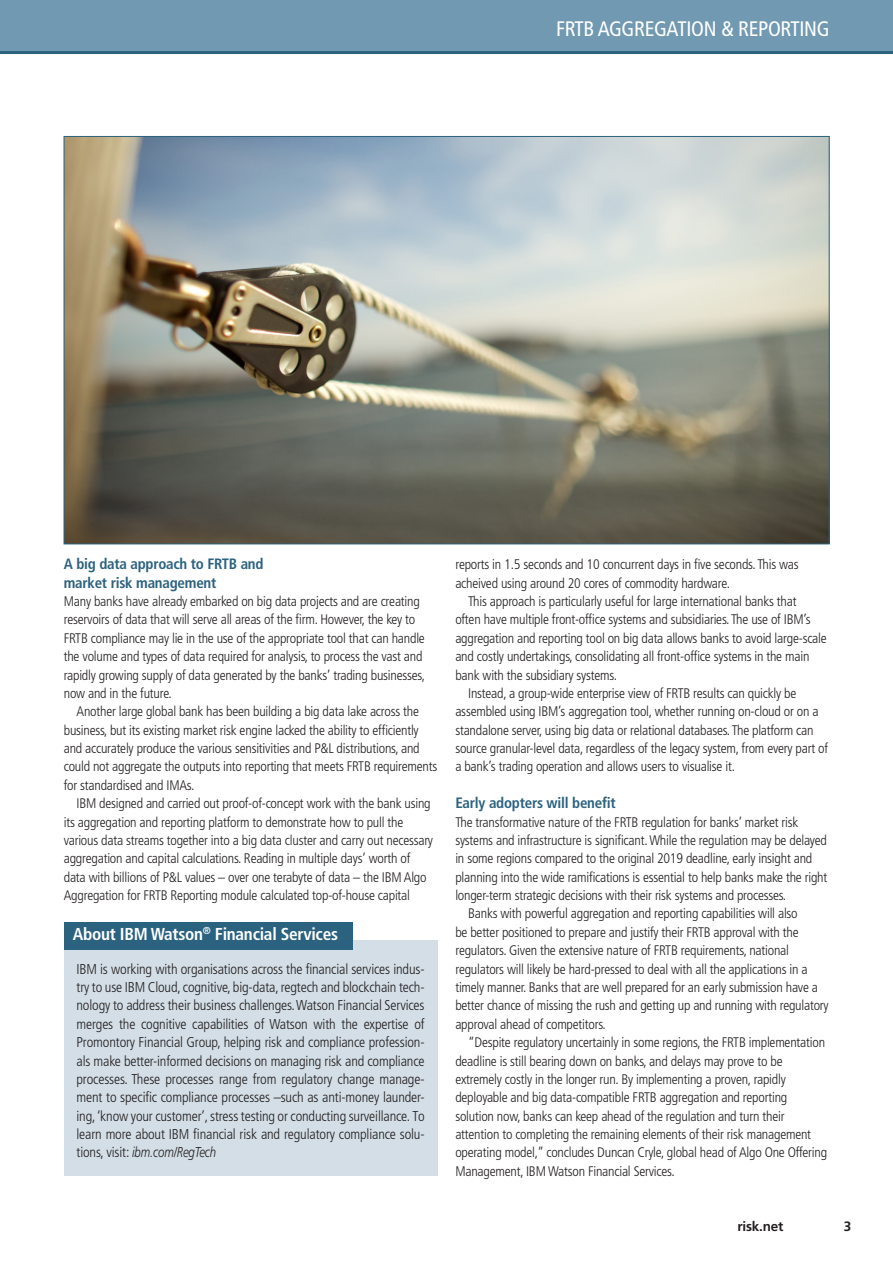
<style>
.page{position:relative;width:893px;height:1263px;background:#fff}
.page>*{position:absolute;margin:0;border:0;box-sizing:border-box;transform-origin:0 0}
.t1{font:condensed 21px "Frutiger LT Std";letter-spacing:-.015em;color:#fff}
.Key_take_Away_Head_w{font:700 condensed 17.25px "Frutiger LT Std";letter-spacing:-.015em;color:#fff}
.Subhead_Frutiger_67{font:700 condensed 15px/18.3px "Frutiger LT Std";letter-spacing:-.015em;color:#2b627f}
.Bodytext__indented{font:300 condensed 14.25px/18.3px "Frutiger LT Std";letter-spacing:-.01em;color:#231f20;text-align:justify}
.Bodytext__indented-2{font:300 condensed 13.8px/18.3px "Frutiger LT Std";letter-spacing:-.015em;color:#231f20}
.Bodytext__no_indent{font:300 condensed 13.8px/18.3px "Frutiger LT Std";letter-spacing:-.015em;color:#231f20}
.Bottom_Page_numbers{font:700 13.5px "Frutiger LT Std";letter-spacing:-.015em;color:#231f20}
.s1{font-style:italic;font-stretch:normal}
</style>
<div class="page">
<div style="left:0;top:0;width:893px;height:54px;background:#7199b1"></div>
<hr style="left:0;top:51px;width:893px;height:3px;background:#2b627f">
<img style="left:66px;top:138px;width:761px;height:404px">
<div style="left:64px;top:940px;width:373px;height:236px;background:#d3dee6"></div>
<div style="left:64px;top:922px;width:289px;height:28px;background:#2b627f"></div>
<h1 class="t1" style="left:556px;top:17px;width:275px">FRTB AGGREGATION &amp; REPORTING</h1>
<p class="Subhead_Frutiger_67" style="left:64px;top:555px;width:201px">A big data approach to FRTB and market risk management</p>
<p class="Bodytext__no_indent" style="left:64px;top:592px;width:363px">Many banks have already embarked on big data projects and are creating reservoirs of data that will serve all areas of the firm. However, the key to FRTB compliance may lie in the use of the appropriate tool that can handle the volume and types of data required for analysis, to process the vast and rapidly growing supply of data generated by the banks’ trading businesses, now and in the future.</p>
<p class="Bodytext__indented-2" style="left:64px;top:703px;width:375px;text-indent:13px">Another large global bank has been building a big data lake across the business, but its existing market risk engine lacked the ability to efficiently and accurately produce the various sensitivities and P&amp;L distributions, and could not aggregate the outputs into reporting that meets FRTB requirements for standardised and IMAs.</p>
<p class="Bodytext__indented-2" style="left:64px;top:794px;width:371px;text-indent:13px">IBM designed and carried out proof-of-concept work with the bank using its aggregation and reporting platform to demonstrate how to pull the various data streams together into a big data cluster and carry out necessary aggregation and capital calculations. Reading in multiple days’ worth of data with billions of P&amp;L values – over one terabyte of data – the IBM Algo Aggregation for FRTB Reporting module calculated top-of-house capital</p>
<p class="Key_take_Away_Head_w" style="left:73px;top:924px;width:267px">About IBM Watson<sup>®</sup> Financial Services</p>
<p class="Bodytext__indented" style="left:77px;top:960px;width:350px">IBM is working with organisations across the financial services indus&shy;try to use IBM Cloud, cognitive, big-data, regtech and blockchain tech&shy;nology to address their business challenges. Watson Financial Services merges the cognitive capabilities of Watson with the expertise of Promontory Financial Group, helping risk and compliance profession&shy;als make better-informed decisions on managing risk and compliance processes. These processes range from regulatory change manage&shy;ment to specific compliance processes –such as anti-money launder&shy;ing, ‘know your customer’, stress testing or conducting surveillance. To learn more about IBM financial risk and regulatory compliance solu&shy;tions, visit: <span class="s1">ibm.com/RegTech</span></p>
<p class="Bodytext__indented-2" style="left:455px;top:556px;width:345px">reports in 1.5 seconds and 10 concurrent days in five seconds. This was acheived using around 20 cores of commodity hardware.</p>
<p class="Bodytext__indented-2" style="left:455px;top:592px;width:373px;text-indent:13px">This approach is particularly useful for large international banks that<br>often have multiple front-office systems and subsidiaries. The use of IBM’s aggregation and reporting tool on big data allows banks to avoid large-scale and costly undertakings, consolidating all front-office systems in the main bank with the subsidiary systems.</p>
<p class="Bodytext__indented-2" style="left:455px;top:684px;width:374px;text-indent:13px">Instead, a group-wide enterprise view of FRTB results can quickly be assembled using IBM’s aggregation tool, whether running on-cloud or on a standalone server, using big data or relational databases. The platform can source granular-level data, regardless of the legacy system, from every part of a bank’s trading operation and allows users to visualise it.</p>
<p class="Subhead_Frutiger_67" style="left:455px;top:794px;width:162px">Early adopters will benefit</p>
<p class="Bodytext__indented-2" style="left:455px;top:813px;width:373px">The transformative nature of the FRTB regulation for banks’ market risk systems and infrastructure is significant. While the regulation may be delayed in some regions compared to the original 2019 deadline, early insight and planning into the wide ramifications is essential to help banks make the right longer-term strategic decisions with their risk systems and processes.</p>
<p class="Bodytext__indented-2" style="left:455px;top:905px;width:375px;text-indent:13px">Banks with powerful aggregation and reporting capabilities will also<br>be better positioned to prepare and justify their FRTB approval with the regulators. Given the extensive nature of FRTB requirements, national regulators will likely be hard-pressed to deal with all the applications in a timely manner. Banks that are well prepared for an early submission have a better chance of missing the rush and getting up and running with regulatory approval ahead of competitors.</p>
<p class="Bodytext__indented-2" style="left:455px;top:1033px;width:373px;text-indent:13px">“Despite regulatory uncertainly in some regions, the FRTB implementation deadline is still bearing down on banks, and delays may prove to be extremely costly in the longer run. By implementing a proven, rapidly deployable and big data-compatible FRTB aggregation and reporting solution now, banks can keep ahead of the regulation and turn their attention to completing the remaining elements of their risk management operating model,” concludes Duncan Cryle, global head of Algo One Offering Management, IBM Watson Financial Services.</p>
<p class="Bottom_Page_numbers" style="left:737px;top:1218px;width:47px">risk.net</p>
<p class="Bottom_Page_numbers" style="left:844px;top:1218px;width:9px">3</p>
</div>
